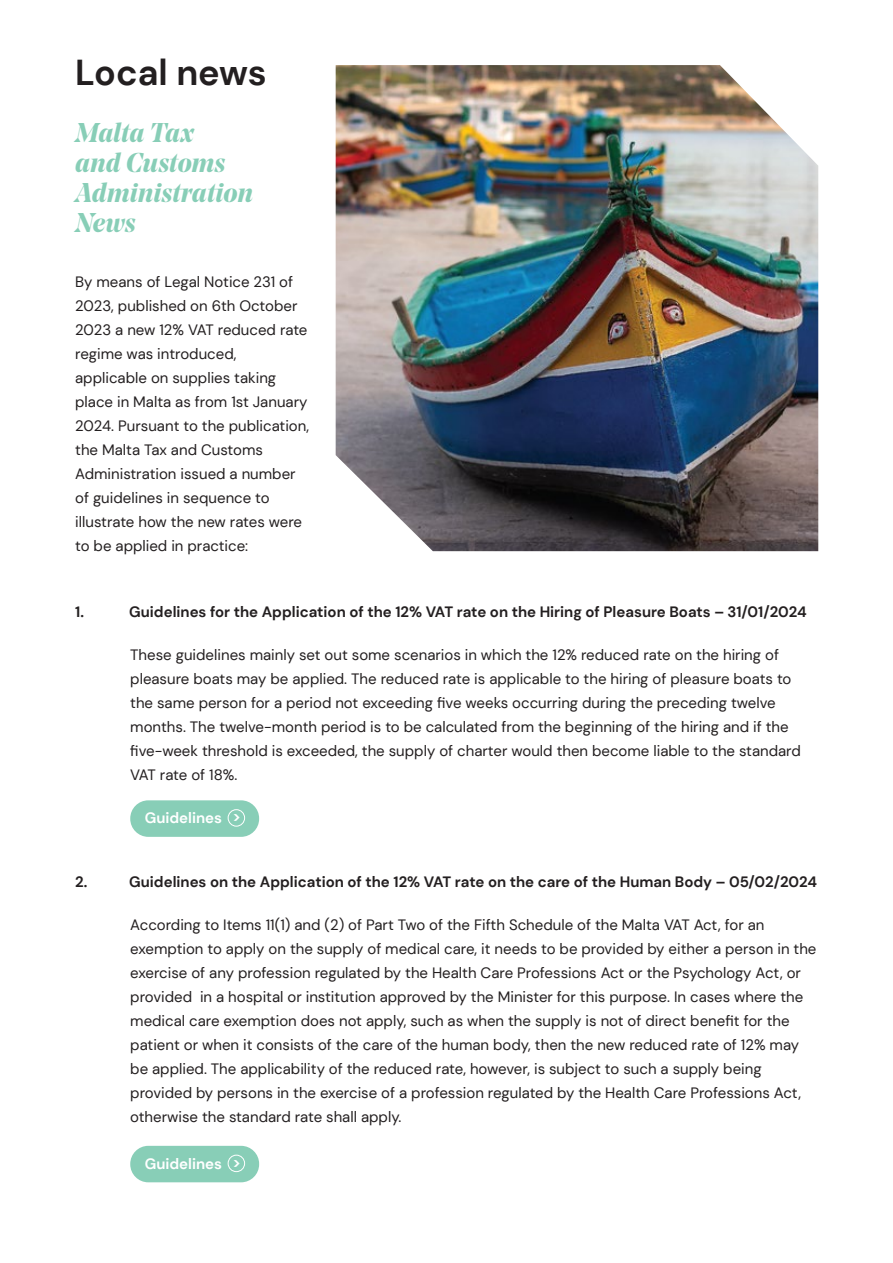
<style>
.page{position:relative;width:893px;height:1263px;background:#fff}
.page>*{position:absolute;margin:0;border:0;box-sizing:border-box;transform-origin:0 0}
.t1{font:700 36px "DM Sans";color:#231f20}
.t2{font:italic 700 27px/30px "Noe Display";color:#88ceb7}
.t3{font:15px/24px "DM Sans";color:#231f20}
.t4{font:700 15px "DM Sans";color:#231f20}
.t5{font:700 15px "DM Sans";color:#fff}
</style>
<div class="page">
<img style="left:336px;top:65px;width:482px;height:486px">
<div style="left:130px;top:800px;width:129px;height:37px;background:#88ceb7;border-radius:18px"></div>
<div style="left:228px;top:809px;width:17px;height:17px;border:1px solid #fff;border-radius:50%"></div>
<div style="left:130px;top:1146px;width:129px;height:36px;background:#88ceb7;border-radius:18px"></div>
<div style="left:228px;top:1155px;width:17px;height:17px;border:1px solid #fff;border-radius:50%"></div>
<h1 class="t1" style="left:75px;top:49px;width:193px">Local news</h1>
<h2 class="t2" style="left:75px;top:117px;width:179px">Malta Tax<br>and Customs<br>Administration<br>News</h2>
<p class="t3" style="left:75px;top:270px;width:235px">By means of Legal Notice 231 of<br>2023, published on 6th October<br>2023 a new 12% VAT reduced rate regime was introduced, applicable on supplies taking place in Malta as from 1st January<br>2024. Pursuant to the publication, the Malta Tax and Customs<br>Administration issued a number of guidelines in sequence to illustrate how the new rates were to be applied in practice:</p>
<p class="t4" style="left:75px;top:602px;width:10px">1.</p>
<p class="t4" style="left:129px;top:602px;width:679px">Guidelines for the Application of the 12% VAT rate on the Hiring of Pleasure Boats – 31/01/2024</p>
<p class="t3" style="left:130px;top:643px;width:672px">These guidelines mainly set out some scenarios in which the 12% reduced rate on the hiring of pleasure boats may be applied. The reduced rate is applicable to the hiring of pleasure boats to the same person for a period not exceeding five weeks occurring during the preceding twelve months. The twelve-month period is to be calculated from the beginning of the hiring and if the five-week threshold is exceeded, the supply of charter would then become liable to the standard VAT rate of 18%.</p>
<p class="t5" style="left:145px;top:809px;width:97px">Guidelines &gt;</p>
<p class="t4" style="left:75px;top:872px;width:14px">2.</p>
<p class="t4" style="left:129px;top:872px;width:689px">Guidelines on the Application of the 12% VAT rate on the care of the Human Body – 05/02/2024</p>
<p class="t3" style="left:130px;top:913px;width:688px">According to Items 11(1) and (2) of Part Two of the Fifth Schedule of the Malta VAT Act, for an exemption to apply on the supply of medical care, it needs to be provided by either a person in the exercise of any profession regulated by the Health Care Professions Act or the Psychology Act, or provided in a hospital or institution approved by the Minister for this purpose. In cases where the medical care exemption does not apply, such as when the supply is not of direct benefit for the patient or when it consists of the care of the human body, then the new reduced rate of 12% may be applied. The applicability of the reduced rate, however, is subject to such a supply being provided by persons in the exercise of a profession regulated by the Health Care Professions Act, otherwise the standard rate shall apply.</p>
<p class="t5" style="left:145px;top:1154px;width:97px">Guidelines &gt;</p>
</div>
